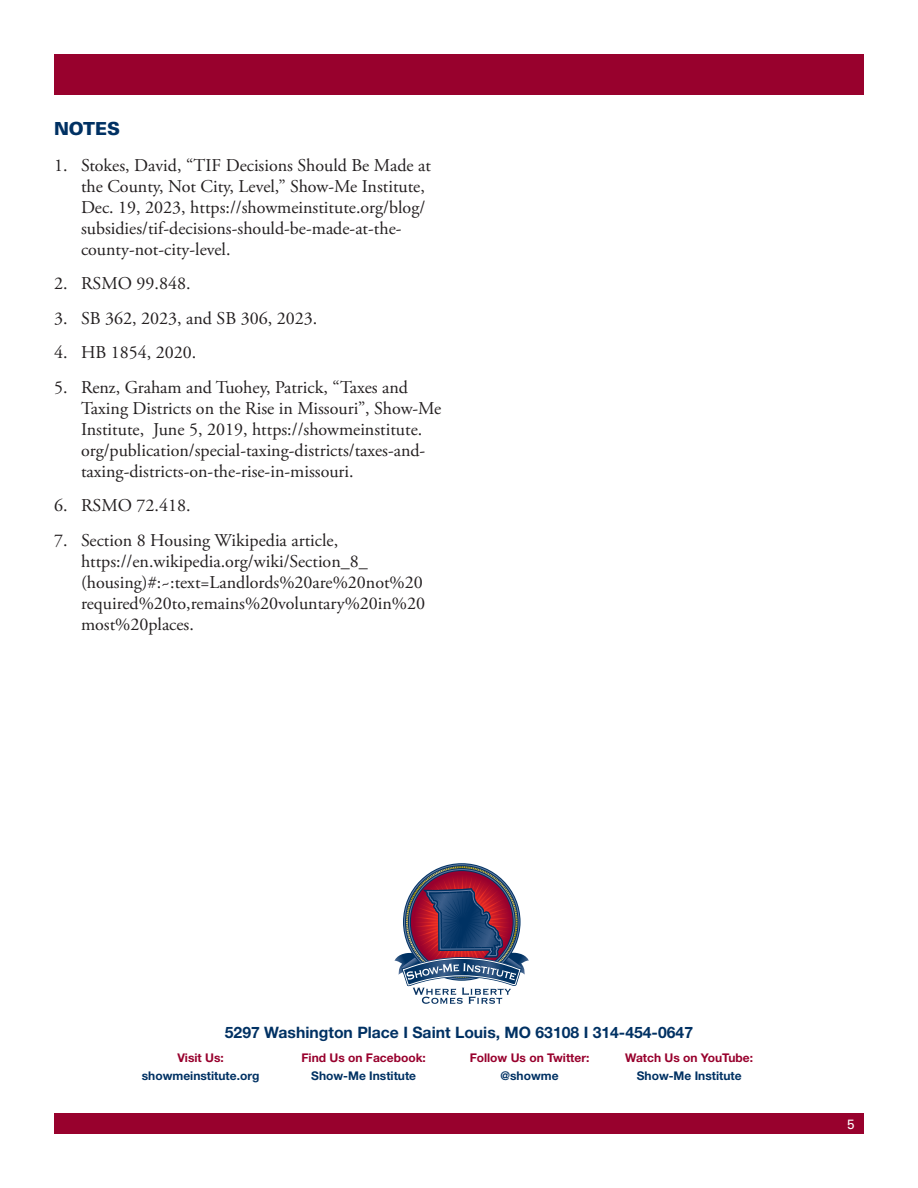
<style>
.page{position:relative;width:918px;height:1188px;background:#fff}
.page>*{position:absolute;margin:0;border:0;box-sizing:border-box;transform-origin:0 0}
.Endnote_text{font:18px/21px "Adobe Garamond Pro";color:#231f20}
.t1{font:900 18px "Univers LT Std";color:#003163}
.Testimony_Header{font:700 15.75px "Helvetica Neue LT Std";color:#003163}
.t2{font:13.5px "Univers LT Std";color:#fff}
.Testimony_Header-2{font:700 12px/18px "Helvetica Neue LT Std";color:#98012d;text-align:center}
.Testimony_Header-3{font:700 12px/18px "Helvetica Neue LT Std";color:#003163;text-align:center}
.s1{color:#98012d}
.s2{color:#003163}
</style>
<div class="page">
<div style="left:54px;top:54px;width:810px;height:40px;background:#98012d"></div>
<div style="left:54px;top:1114px;width:810px;height:20px;background:#98012d"></div>
<svg style="left:395px;top:872px;width:134px;height:132px"></svg>
<p class="t1" style="left:54px;top:117px;width:68px">NOTES</p>
<p class="Endnote_text" style="left:81px;top:155px;width:352px;text-indent:-27px">1. Stokes, David, “TIF Decisions Should Be Made at the County, Not City, Level,” Show-Me Institute, Dec. 19, 2023, https://showmeinstitute.org/blog/ subsidies/tif-decisions-should-be-made-at-the&shy;county-not-city-level.</p>
<p class="Endnote_text" style="left:54px;top:273px;width:138px">2. RSMO 99.848.</p>
<p class="Endnote_text" style="left:54px;top:308px;width:265px">3. SB 362, 2023, and SB 306, 2023.</p>
<p class="Endnote_text" style="left:54px;top:342px;width:144px">4. HB 1854, 2020.</p>
<p class="Endnote_text" style="left:81px;top:377px;width:362px;text-indent:-27px">5. Renz, Graham and Tuohey, Patrick, “Taxes and Taxing Districts on the Rise in Missouri”, Show-Me Institute, June 5, 2019, https://showmeinstitute. org/publication/special-taxing-districts/taxes-and&shy;taxing-districts-on-the-rise-in-missouri.</p>
<p class="Endnote_text" style="left:54px;top:495px;width:138px">6. RSMO 72.418.</p>
<p class="Endnote_text" style="left:81px;top:530px;width:346px;text-indent:-27px">7. Section 8 Housing Wikipedia article, https://en.wikipedia.org/wiki/Section_8_ (housing)#:~:text=Landlords%20are%20not%20 required%20to,remains%20voluntary%20in%20 most%20places.</p>
<p class="Testimony_Header" style="left:225px;top:1022px;width:470px">5297 Washington Place I Saint Louis, MO 63108 I 314-454-0647</p>
<p class="Testimony_Header-3" style="left:142px;top:1048px;width:119px"><span class="s1">Visit Us: </span>showmeinstitute.org</p>
<p class="Testimony_Header-2" style="left:302px;top:1048px;width:126px">Find Us on Facebook:<br><span class="s2">Show-Me Institute</span></p>
<p class="Testimony_Header-2" style="left:470px;top:1048px;width:121px">Follow Us on Twitter: <span class="s2">@showme</span></p>
<p class="Testimony_Header-2" style="left:625px;top:1048px;width:130px">Watch Us on YouTube:<br><span class="s2">Show-Me Institute</span></p>
<p class="t2" style="left:847px;top:1116px;width:9px">5</p>
</div>
